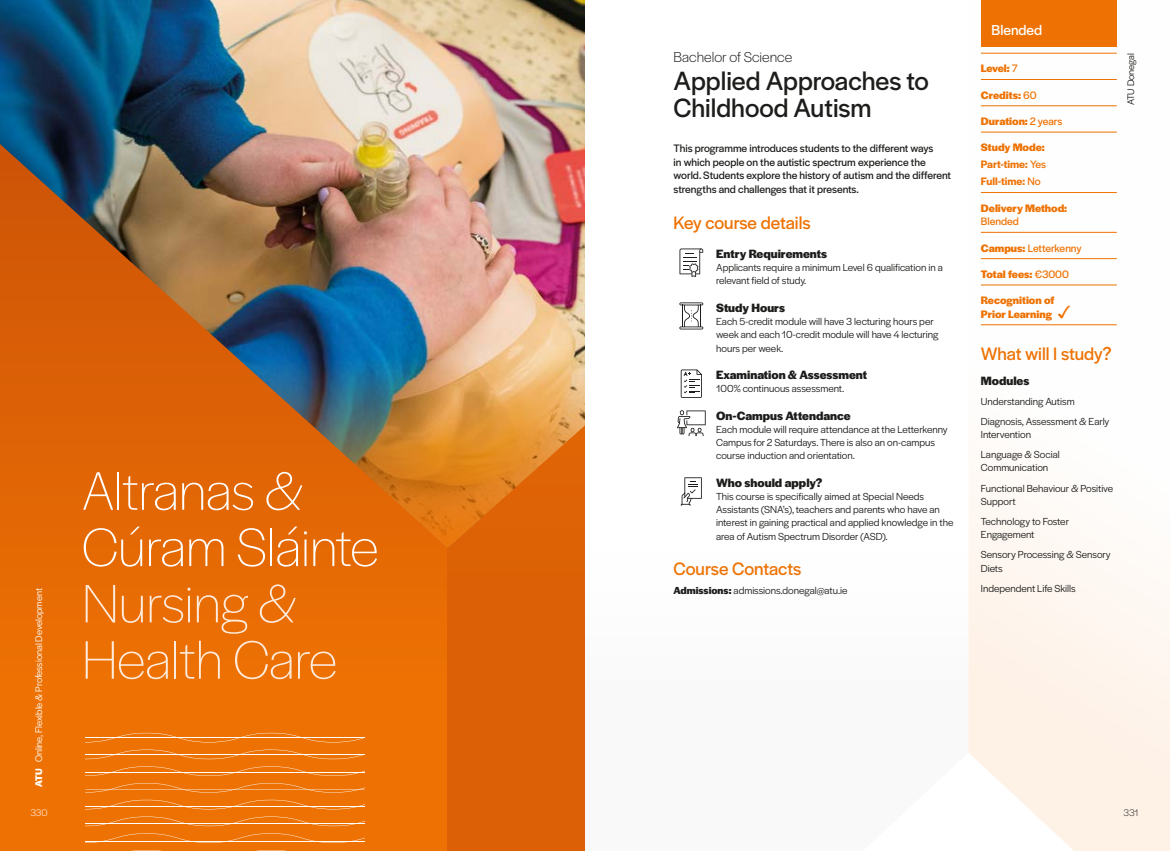
<style>
.page{position:relative;width:1170px;height:851px;background:#fff}
.page>*{position:absolute;margin:0;border:0;box-sizing:border-box;transform-origin:0 0}
.t1{font:200 56.25px/56.2px "Halyard Display";letter-spacing:-.01em;color:#fff}
.t2{font:200 56.25px/56.2px "Halyard Display";letter-spacing:-.01em;color:#feebdc}
.t3{font:27.5px/27.5px "Halyard Display";color:#1d1d1b}
.t4{font:18.75px "Halyard Display";letter-spacing:-.005em;color:#ee7203}
.t5{font:300 15px "Halyard Display";color:#1d1d1b}
.t6{font:15px "Halyard Display";color:#fff}
.t7{font:700 12.5px "Halyard Display";color:#1d1d1b}
.t8{font:11.25px/13.5px "Halyard Display";color:#1d1d1b}
.t9{font:700 11.25px/13.5px "Halyard Display";color:#ee7203}
.t10{font:600 11.25px/17px "Halyard Display";color:#ee7203;text-align:justify}
.t11{font:11.25px "Halyard Display";color:#ee7203}
.t12{font:10.62px/13.1px "Halyard Display";color:#1d1d1b}
.t13{font:10px "Halyard Display";color:#fff}
.t14{font:10px "Halyard Display";letter-spacing:-.005em;color:#1d1d1b}
.t15{font:300 10px "Halyard Display";color:#fff}
.t16{font:300 10px "Halyard Display";color:#1d1d1b}
.s1{font-weight:700}
.s2{font-weight:400}
.s3{font-family:"Monotype Sorts";font-weight:400;font-size:17.5px}
</style>
<div class="page">
<svg style="left:968px;top:0;width:201px;height:850px"></svg>
<div style="left:0;top:0;width:522px;height:850px;background:#ed7103"></div>
<div style="left:447px;top:0;width:138px;height:850px;background:#db6006"></div>
<img style="left:0;top:0;width:585px;height:547px">
<svg style="left:85px;top:833px;width:279px;height:9px"></svg>
<svg style="left:85px;top:816px;width:279px;height:10px"></svg>
<svg style="left:88px;top:799px;width:276px;height:10px"></svg>
<svg style="left:93px;top:783px;width:271px;height:9px"></svg>
<svg style="left:85px;top:766px;width:279px;height:9px"></svg>
<svg style="left:85px;top:749px;width:278px;height:10px"></svg>
<svg style="left:90px;top:732px;width:274px;height:10px"></svg>
<hr style="left:85px;top:840px;width:279px;height:1px;background:#fff">
<hr style="left:85px;top:823px;width:279px;height:1px;background:#fff">
<hr style="left:85px;top:806px;width:279px;height:1px;background:#fff">
<hr style="left:85px;top:789px;width:279px;height:1px;background:#fff">
<hr style="left:85px;top:771px;width:279px;height:1px;background:#fff">
<hr style="left:85px;top:754px;width:279px;height:1px;background:#fff">
<hr style="left:85px;top:737px;width:279px;height:1px;background:#fff">
<svg style="left:679px;top:248px;width:24px;height:29px"></svg>
<hr style="left:679px;top:302px;width:24px;height:3px;background:#1d1d1b;border-radius:2px">
<hr style="left:679px;top:326px;width:24px;height:3px;background:#1d1d1b;border-radius:2px">
<svg style="left:680px;top:303px;width:22px;height:25px"></svg>
<svg style="left:680px;top:369px;width:22px;height:29px"></svg>
<svg style="left:677px;top:410px;width:28px;height:26px"></svg>
<svg style="left:680px;top:477px;width:21px;height:28px"></svg>
<div style="left:980px;top:0;width:136px;height:46px;background:#ee7203"></div>
<hr style="left:980px;top:53px;width:136px;height:1px;background:#ee7203">
<hr style="left:980px;top:79px;width:136px;height:1px;background:#ee7203">
<hr style="left:980px;top:105px;width:136px;height:1px;background:#ee7203">
<hr style="left:980px;top:132px;width:136px;height:1px;background:#ee7203">
<hr style="left:980px;top:192px;width:136px;height:1px;background:#ee7203">
<hr style="left:980px;top:232px;width:136px;height:1px;background:#ee7203">
<hr style="left:980px;top:258px;width:136px;height:1px;background:#ee7203">
<hr style="left:980px;top:284px;width:136px;height:1px;background:#ee7203">
<hr style="left:980px;top:324px;width:136px;height:1px;background:#ee7203">
<p class="t13" style="left:32px;top:787px;width:200px;rotate:-90deg"><span class="s1">ATU</span> Online, Flexible &amp; Professional Development</p>
<p class="t15" style="left:30px;top:805px;width:19px">330</p>
<h1 class="t1" style="left:82px;top:459px;width:299px">Altranas &amp;<br>Cúram Sláinte</h1>
<h1 class="t2" style="left:82px;top:572px;width:257px">Nursing &amp;<br>Health Care</h1>
<h3 class="t5" style="left:673px;top:47px;width:120px">Bachelor of Science</h3>
<h2 class="t3" style="left:673px;top:65px;width:257px">Applied Approaches to<br>Childhood Autism</h2>
<p class="t8" style="left:673px;top:141px;width:279px">This programme introduces students to the different ways<br>in which people on the autistic spectrum experience the world. Students explore the history of autism and the different strengths and challenges that it presents.</p>
<h3 class="t4" style="left:673px;top:209px;width:139px">Key course details</h3>
<p class="t7" style="left:716px;top:245px;width:112px">Entry Requirements</p>
<p class="t12" style="left:716px;top:260px;width:228px">Applicants require a minimum Level 6 qualification in a relevant field of study.</p>
<p class="t7" style="left:716px;top:299px;width:70px">Study Hours</p>
<p class="t12" style="left:716px;top:314px;width:224px">Each 5-credit module will have 3 lecturing hours per week and each 10-credit module will have 4 lecturing hours per week.</p>
<p class="t7" style="left:716px;top:366px;width:152px">Examination &amp; Assessment</p>
<p class="t12" style="left:716px;top:381px;width:129px">100% continuous assessment.</p>
<p class="t7" style="left:716px;top:407px;width:136px">On-Campus Attendance</p>
<p class="t12" style="left:716px;top:422px;width:233px">Each module will require attendance at the Letterkenny<br>Campus for 2 Saturdays. There is also an on-campus course induction and orientation.</p>
<p class="t7" style="left:716px;top:474px;width:108px">Who should apply?</p>
<p class="t12" style="left:716px;top:489px;width:239px">This course is specifically aimed at Special Needs Assistants (SNA’s), teachers and parents who have an interest in gaining practical and applied knowledge in the area of Autism Spectrum Disorder (ASD).</p>
<h3 class="t4" style="left:673px;top:555px;width:129px">Course Contacts</h3>
<p class="t12" style="left:673px;top:583px;width:175px"><span class="s1">Admissions:</span> admissions.donegal@atu.ie</p>
<h3 class="t6" style="left:991px;top:20px;width:52px">Blended</h3>
<p class="t9" style="left:980px;top:61px;width:38px">Level: <span class="s2">7</span></p>
<p class="t9" style="left:980px;top:87px;width:57px">Credits: <span class="s2">60</span></p>
<p class="t9" style="left:980px;top:114px;width:83px">Duration: <span class="s2">2 years</span></p>
<p class="t10" style="left:980px;top:138px;width:67px"><span class="s1">Study Mode:<br></span>Part-time: <span class="s2">Yes </span>Full-time: <span class="s2">No</span></p>
<p class="t9" style="left:980px;top:200px;width:88px">Delivery Method:</p>
<p class="t11" style="left:980px;top:213px;width:40px">Blended</p>
<p class="t11" style="left:980px;top:240px;width:102px"><span class="s1">Campus:</span> Letterkenny</p>
<p class="t9" style="left:980px;top:267px;width:90px">Total fees: <span class="s2">€3000</span></p>
<p class="t9" style="left:980px;top:293px;width:94px">Recognition of<br>Prior Learning <span class="s3">3</span></p>
<h3 class="t4" style="left:980px;top:340px;width:132px">What will I study?</h3>
<p class="t7" style="left:980px;top:371px;width:50px">Modules</p>
<p class="t12" style="left:980px;top:390px;width:130px;line-height:20.2px">Understanding Autism<br>Diagnosis, Assessment &amp; Early</p>
<p class="t12" style="left:980px;top:424px;width:80px;line-height:20.2px">Intervention<br>Language &amp; Social</p>
<p class="t12" style="left:980px;top:457px;width:134px;line-height:20.2px">Communication<br>Functional Behaviour &amp; Positive</p>
<p class="t12" style="left:980px;top:490px;width:90px;line-height:20.2px">Support<br>Technology to Foster</p>
<p class="t12" style="left:980px;top:524px;width:131px;line-height:20.2px">Engagement<br>Sensory Processing &amp; Sensory</p>
<p class="t12" style="left:980px;top:557px;width:96px;line-height:20.2px">Diets<br>Independent Life Skills</p>
<p class="t14" style="left:1123px;top:105px;width:53px;rotate:-90deg">ATU Donegal</p>
<p class="t16" style="left:1123px;top:805px;width:16px">331</p>
</div>
